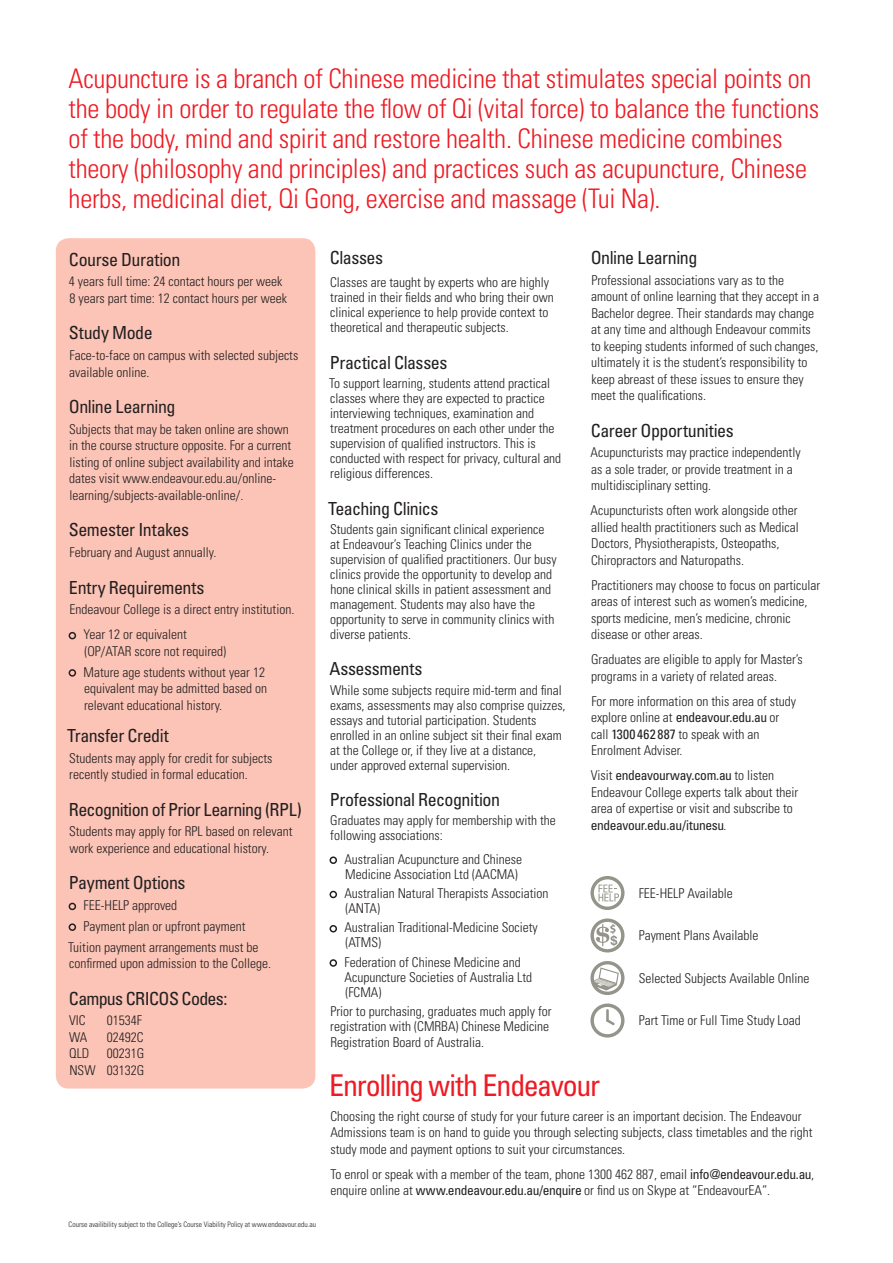
<style>
.page{position:relative;width:893px;height:1263px;background:#fff}
.page>*{position:absolute;margin:0;border:0;box-sizing:border-box;transform-origin:0 0}
.t1{font:condensed 30px "Univers";letter-spacing:-.045em;color:#ed1c24}
.t2{font:300 condensed 27px/30px "Univers";letter-spacing:-.01em;color:#ed1c24}
.t3{font:condensed 18px "Univers";letter-spacing:-.025em;color:#231f20}
.t4{font:300 condensed 13.5px/16.5px "Univers";color:#231f20}
.t5{font:300 condensed 7.5px "Univers";color:#231f20}
.s1{font-weight:400}
</style>
<div class="page">
<div style="left:56px;top:238px;width:259px;height:851px;background:#fbc4b6;border-radius:13px"></div>
<div style="left:69px;top:632px;width:7px;height:7px;border:2px solid #231f20;border-radius:50%"></div>
<div style="left:69px;top:669px;width:7px;height:8px;border:2px solid #231f20;border-radius:50%"></div>
<div style="left:69px;top:903px;width:7px;height:7px;border:2px solid #231f20;border-radius:50%"></div>
<div style="left:69px;top:923px;width:7px;height:8px;border:2px solid #231f20;border-radius:50%"></div>
<div style="left:329px;top:856px;width:8px;height:8px;border:2px solid #231f20;border-radius:50%"></div>
<div style="left:329px;top:891px;width:8px;height:7px;border:2px solid #231f20;border-radius:50%"></div>
<div style="left:329px;top:925px;width:8px;height:7px;border:2px solid #231f20;border-radius:50%"></div>
<div style="left:329px;top:959px;width:8px;height:8px;border:2px solid #231f20;border-radius:50%"></div>
<svg style="left:590px;top:876px;width:34px;height:34px"></svg>
<svg style="left:590px;top:961px;width:34px;height:34px"></svg>
<svg style="left:590px;top:1004px;width:34px;height:34px"></svg>
<svg style="left:590px;top:919px;width:34px;height:34px"></svg>
<p class="t2" style="left:69px;top:66px;width:752px">Acupuncture is a branch of Chinese medicine that stimulates special points on the body in order to regulate the flow of Qi (vital force) to balance the functions of the body, mind and spirit and restore health. Chinese medicine combines theory (philosophy and principles) and practices such as acupuncture, Chinese herbs, medicinal diet, Qi Gong, exercise and massage (Tui Na).</p>
<h3 class="t3" style="left:330px;top:251px;width:55px">Classes</h3>
<p class="t4" style="left:330px;top:277px;width:225px;line-height:15px">Classes are taught by experts who are highly trained in their fields and who bring their own clinical experience to help provide context to theoretical and therapeutic subjects.</p>
<h3 class="t3" style="left:329px;top:356px;width:119px">Practical Classes</h3>
<p class="t4" style="left:329px;top:377px;width:233px;line-height:15px">To support learning, students attend practical classes where they are expected to practice interviewing techniques, examination and treatment procedures on each other under the supervision of qualified instructors. This is conducted with respect for privacy, cultural and religious differences.</p>
<h3 class="t3" style="left:328px;top:502px;width:112px">Teaching Clinics</h3>
<p class="t4" style="left:330px;top:523px;width:228px;line-height:15px">Students gain significant clinical experience at Endeavour’s Teaching Clinics under the supervision of qualified practitioners. Our busy clinics provide the opportunity to develop and hone clinical skills in patient assessment and management. Students may also have the opportunity to serve in community clinics with diverse patients.</p>
<h3 class="t3" style="left:329px;top:662px;width:94px">Assessments</h3>
<p class="t4" style="left:330px;top:684px;width:237px;line-height:15px">While some subjects require mid-term and final exams, assessments may also comprise quizzes, essays and tutorial participation. Students enrolled in an online subject sit their final exam at the College or, if they live at a distance, under approved external supervision.</p>
<h3 class="t3" style="left:329px;top:793px;width:172px">Professional Recognition</h3>
<p class="t4" style="left:330px;top:815px;width:227px;line-height:15px">Graduates may apply for membership with the following associations:</p>
<p class="t4" style="left:344px;top:853px;width:179px;line-height:15px">Australian Acupuncture and Chinese<br>Medicine Association Ltd (AACMA)</p>
<p class="t4" style="left:344px;top:887px;width:205px;line-height:15px">Australian Natural Therapists Association (ANTA)</p>
<p class="t4" style="left:344px;top:922px;width:195px;line-height:15px">Australian Traditional-Medicine Society (ATMS)</p>
<p class="t4" style="left:344px;top:956px;width:189px;line-height:15px">Federation of Chinese Medicine and<br>Acupuncture Societies of Australia Ltd (FCMA)</p>
<p class="t4" style="left:330px;top:1005px;width:223px;line-height:15px">Prior to purchasing, graduates much apply for registration with (CMRBA) Chinese Medicine</p>
<p class="t4" style="left:330px;top:1036px;width:155px">Registration Board of Australia.</p>
<h3 class="t3" style="left:590px;top:251px;width:108px">Online Learning</h3>
<p class="t4" style="left:591px;top:273px;width:229px">Professional associations vary as to the amount of online learning that they accept in a Bachelor degree. Their standards may change at any time and although Endeavour commits to keeping students informed of such changes, ultimately it is the student’s responsibility to keep abreast of these issues to ensure they meet the qualifications.</p>
<h3 class="t3" style="left:590px;top:424px;width:144px">Career Opportunities</h3>
<p class="t4" style="left:590px;top:446px;width:211px">Acupuncturists may practice independently as a sole trader, or provide treatment in a multidisciplinary setting.</p>
<p class="t4" style="left:590px;top:504px;width:210px">Acupuncturists often work alongside other allied health practitioners such as Medical Doctors, Physiotherapists, Osteopaths, Chiropractors and Naturopaths.</p>
<p class="t4" style="left:591px;top:578px;width:230px">Practitioners may choose to focus on particular areas of interest such as women’s medicine, sports medicine, men’s medicine, chronic disease or other areas.</p>
<p class="t4" style="left:591px;top:653px;width:213px">Graduates are eligible to apply for Master’s programs in a variety of related areas.</p>
<p class="t4" style="left:591px;top:694px;width:206px">For more information on this area of study explore online at <span class="s1">endeavour.edu.au</span> or call <span class="s1">1300 462 887</span> to speak with an Enrolment Adviser.</p>
<p class="t4" style="left:590px;top:769px;width:209px">Visit <span class="s1">endeavourway.com.au</span> to listen Endeavour College experts talk about their area of expertise or visit and subscribe to <span class="s1">endeavour.edu.au/itunesu</span>.</p>
<h3 class="t3" style="left:69px;top:253px;width:113px">Course Duration</h3>
<p class="t4" style="left:69px;top:275px;width:220px">4 years full time: 24 contact hours per week<br>8 years part time: 12 contact hours per week</p>
<h3 class="t3" style="left:69px;top:326px;width:85px">Study Mode</h3>
<p class="t4" style="left:69px;top:348px;width:230px">Face-to-face on campus with selected subjects available online.</p>
<h3 class="t3" style="left:69px;top:400px;width:108px">Online Learning</h3>
<p class="t4" style="left:69px;top:422px;width:226px">Subjects that may be taken online are shown in the course structure opposite. For a current listing of online subject availability and intake dates visit www.endeavour.edu.au/online&shy;learning/subjects-available-online/.</p>
<h3 class="t3" style="left:69px;top:523px;width:122px">Semester Intakes</h3>
<p class="t4" style="left:69px;top:545px;width:148px">February and August annually.</p>
<h3 class="t3" style="left:69px;top:581px;width:137px">Entry Requirements</h3>
<p class="t4" style="left:83px;top:598px;width:212px;line-height:25px;text-indent:-14px">Endeavour College is a direct entry institution.<br>Year 12 or equivalent</p>
<p class="t4" style="left:83px;top:642px;width:183px;line-height:20.7px">(OP/ATAR score not required)<br>Mature age students without year 12</p>
<p class="t4" style="left:84px;top:682px;width:184px">equivalent may be admitted based on relevant educational history.</p>
<h3 class="t3" style="left:67px;top:729px;width:103px">Transfer Credit</h3>
<p class="t4" style="left:69px;top:751px;width:205px">Students may apply for credit for subjects recently studied in formal education.</p>
<h3 class="t3" style="left:69px;top:803px;width:234px">Recognition of Prior Learning (RPL)</h3>
<p class="t4" style="left:69px;top:825px;width:225px">Students may apply for RPL based on relevant work experience and educational history.</p>
<h3 class="t3" style="left:69px;top:876px;width:118px">Payment Options</h3>
<p class="t4" style="left:83px;top:899px;width:95px">FEE-HELP approved</p>
<p class="t4" style="left:83px;top:919px;width:163px">Payment plan or upfront payment</p>
<p class="t4" style="left:68px;top:940px;width:192px">Tuition payment arrangements must be</p>
<p class="t4" style="left:69px;top:957px;width:203px">confirmed upon admission to the College.</p>
<h3 class="t3" style="left:69px;top:992px;width:160px">Campus CRICOS Codes:</h3>
<p class="t4" style="left:69px;top:1014px;width:18px">VIC</p>
<p class="t4" style="left:107px;top:1014px;width:37px">01534F</p>
<p class="t4" style="left:69px;top:1030px;width:20px">WA</p>
<p class="t4" style="left:107px;top:1030px;width:38px">02492C</p>
<p class="t4" style="left:69px;top:1047px;width:22px">QLD</p>
<p class="t4" style="left:638px;top:886px;width:96px">FEE-HELP Available</p>
<p class="t4" style="left:638px;top:929px;width:121px">Payment Plans Available</p>
<p class="t4" style="left:638px;top:971px;width:172px">Selected Subjects Available Online</p>
<p class="t4" style="left:638px;top:1014px;width:164px">Part Time or Full Time Study Load</p>
<p class="t4" style="left:69px;top:1047px;width:76px;text-align:right">00231G<br>NSW 03132G</p>
<h1 class="t1" style="left:329px;top:1074px;width:272px">Enrolling with Endeavour</h1>
<p class="t4" style="left:330px;top:1109px;width:483px">Choosing the right course of study for your future career is an important decision. The Endeavour<br>Admissions team is on hand to guide you through selecting subjects, class timetables and the right study mode and payment options to suit your circumstances.</p>
<p class="t4" style="left:330px;top:1167px;width:485px">To enrol or speak with a member of the team, phone 1300 462 887, email <span class="s1">info@endeavour.edu.au</span>, enquire online at <span class="s1">www.endeavour.edu.au/enquire</span> or find us on Skype at “EndeavourEA”.</p>
<p class="t5" style="left:69px;top:1222px;width:249px">Course availibility subject to the College’s Course Viability Policy at www.endeavour.edu.au</p>
</div>
